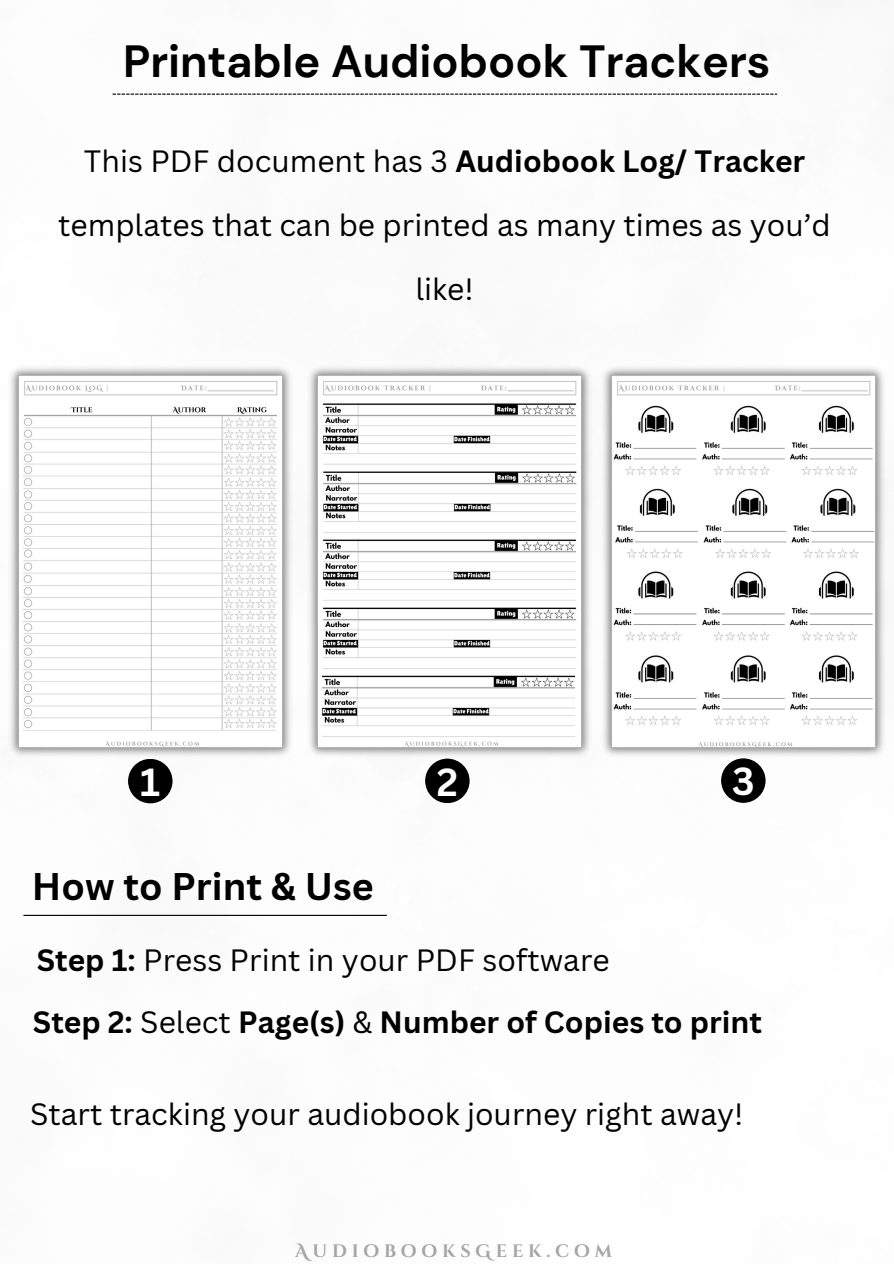
<style>
.page{position:relative;width:894px;height:1264px;background:#fff}
.page>*{position:absolute;margin:0;border:0;box-sizing:border-box;transform-origin:0 0}
.t1{font:700 45px "DM Sans";color:#000}
.t2{font:700 38.1px "Canva Sans";color:#fff}
.t3{font:700 37.5px "Canva Sans";color:#000}
.t4{font:30px/64.2px "Canva Sans";color:#000;text-align:center}
.t5{font:700 30px "Canva Sans";color:#000}
.t6{font:700 18px "Cinzel Decorative";letter-spacing:.265em;color:#a6a6a6}
.s1{font-weight:700}
.s2{font-weight:400}
</style>
<div class="page">
<img style="left:9px;top:367px;width:283px;height:400px">
<img style="left:308px;top:366px;width:283px;height:401px">
<img style="left:602px;top:367px;width:284px;height:400px">
<div style="left:128px;top:759px;width:44px;height:44px;background:#000;border-radius:50%"></div>
<div style="left:425px;top:758px;width:44px;height:45px;background:#000;border-radius:50%"></div>
<div style="left:721px;top:758px;width:44px;height:44px;background:#000;border-radius:50%"></div>
<hr style="left:23px;top:914px;width:364px;height:1px;background:#000">
<svg style="left:113px;top:94px;width:663px;height:1px"></svg>
<h3 class="t1" style="left:123px;top:32px;width:649px">Printable Audiobook Trackers</h3>
<p class="t4" style="left:58px;top:128px;width:773px">This PDF document has 3 <span class="s1">Audiobook Log/ Tracker </span>templates that can be printed as many times as you’d like!</p>
<p class="t2" style="left:140px;top:755px;width:22px">1</p>
<p class="t2" style="left:436px;top:755px;width:23px">2</p>
<p class="t2" style="left:731px;top:754px;width:24px">3</p>
<p class="t3" style="left:32px;top:860px;width:343px">How to Print &amp; Use</p>
<p class="t4" style="left:37px;top:927px;width:574px"><span class="s1">Step 1:</span> Press Print in your PDF software</p>
<h2 class="t5" style="left:33px;top:1001px;width:730px">Step 2: <span class="s2">Select</span> Page(s) <span class="s2">&amp;</span> Number of Copies to print</h2>
<h3 class="t4" style="left:30px;top:1081px;width:714px">Start tracking your audiobook journey right away!</h3>
<h3 class="t6" style="left:295px;top:1238px;width:318px">AudiobooksGeek.com</h3>
</div>
